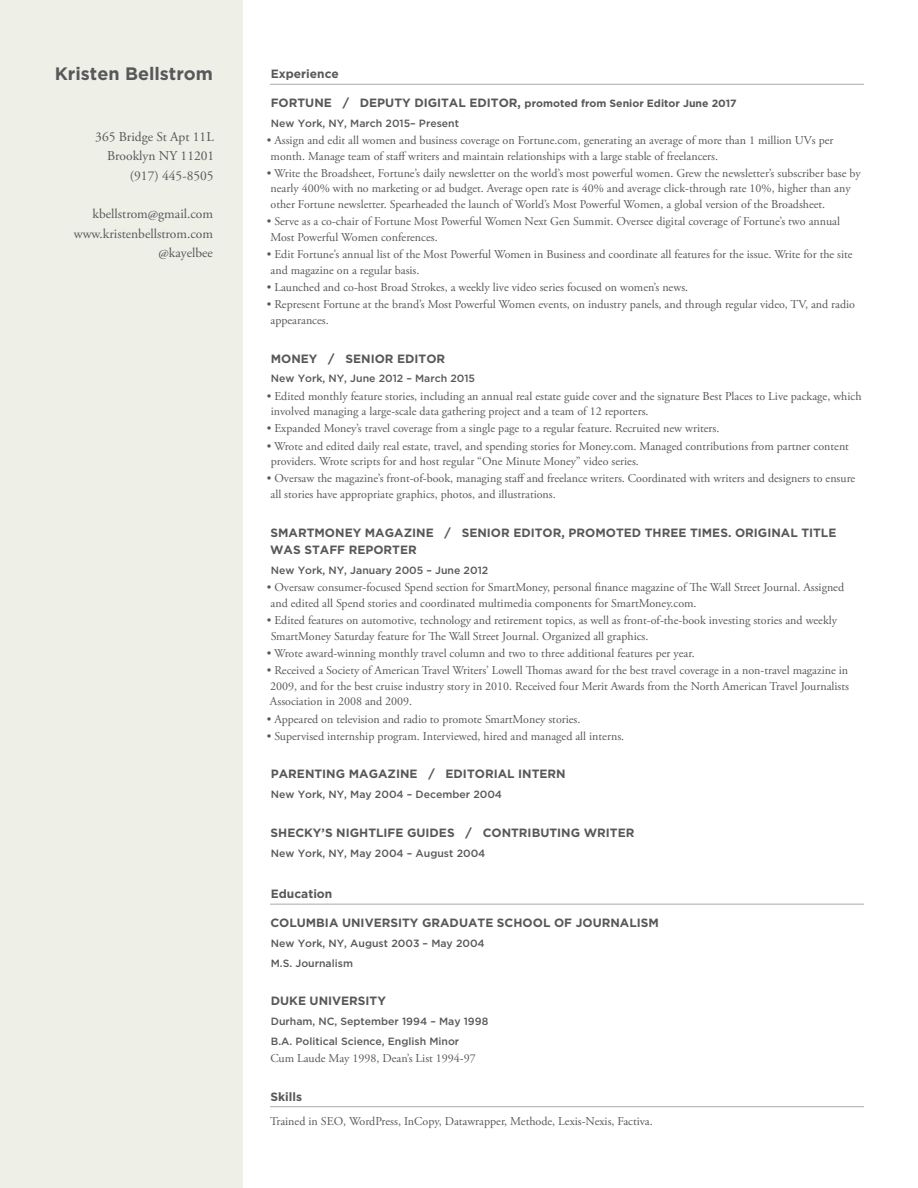
<style>
.page{position:relative;width:918px;height:1188px;background:#fff}
.page>*{position:absolute;margin:0;border:0;box-sizing:border-box;transform-origin:0 0}
.Label{font:700 18px "Gotham";color:#57585a}
.Body{font:13.5px "Adobe Garamond Pro";color:#57585a}
.Body-2{font:12px/15.8px "Adobe Garamond Pro";color:#57585a}
.Section{font:700 12px/17.2px "Gotham";color:#57585a}
.SubTitle{font:500 10.5px "Gotham";color:#57585a}
.t1{font:700 10.5px "Gotham";color:#57585a}
.s1{font-size:12px}
</style>
<div class="page">
<div style="left:0;top:0;width:243px;height:1188px;background:#eeefe7"></div>
<hr style="left:270px;top:84px;width:594px;height:1px;background:#aaabab">
<hr style="left:270px;top:904px;width:594px;height:1px;background:#aaabab">
<hr style="left:270px;top:1106px;width:594px;height:1px;background:#aaabab">
<p class="Label" style="left:55px;top:63px;width:160px">Kristen Bellstrom</p>
<p class="Body" style="left:95px;top:129px;width:120px">365 Bridge St Apt 11L</p>
<p class="Body" style="left:107px;top:148px;width:109px">Brooklyn NY 11201</p>
<p class="Body" style="left:130px;top:167px;width:85px">(917) 445-8505</p>
<p class="Body" style="left:93px;top:206px;width:122px">kbellstrom@gmail.com</p>
<p class="Body" style="left:74px;top:225px;width:141px">www.kristenbellstrom.com</p>
<p class="Body" style="left:159px;top:245px;width:56px">@kayelbee</p>
<p class="Section" style="left:271px;top:65px;width:70px">Experience</p>
<p class="t1" style="left:271px;top:97px;width:468px"><span class="s1">FORTUNE / DEPUTY DIGITAL EDITOR,</span> promoted from Senior Editor June 2017</p>
<p class="SubTitle" style="left:271px;top:117px;width:190px">New York, NY, March 2015– Present</p>
<p class="Body-2" style="left:271px;top:133px;width:564px;text-indent:-4px">• Assign and edit all women and business coverage on Fortune.com, generating an average of more than 1 million UVs per month. Manage team of staff writers and maintain relationships with a large stable of freelancers.</p>
<p class="Body-2" style="left:271px;top:165px;width:592px;text-indent:-4px">• Write the Broadsheet, Fortune’s daily newsletter on the world’s most powerful women. Grew the newsletter’s subscriber base by nearly 400% with no marketing or ad budget. Average open rate is 40% and average click-through rate 10%, higher than any other Fortune newsletter. Spearheaded the launch of World’s Most Powerful Women, a global version of the Broadsheet.</p>
<p class="Body-2" style="left:270px;top:214px;width:571px;text-indent:-4px">• Serve as a co-chair of Fortune Most Powerful Women Next Gen Summit. Oversee digital coverage of Fortune’s two annual<br>Most Powerful Women conferences.</p>
<p class="Body-2" style="left:271px;top:247px;width:584px;text-indent:-4px">• Edit Fortune’s annual list of the Most Powerful Women in Business and coordinate all features for the issue. Write for the site and magazine on a regular basis.</p>
<p class="Body-2" style="left:267px;top:280px;width:423px">• Launched and co-host Broad Strokes, a weekly live video series focused on women’s news.</p>
<p class="Body-2" style="left:271px;top:297px;width:586px;text-indent:-4px">• Represent Fortune at the brand’s Most Powerful Women events, on industry panels, and through regular video, TV, and radio appearances.</p>
<p class="Section" style="left:271px;top:349px;width:176px">MONEY / SENIOR EDITOR</p>
<p class="SubTitle" style="left:271px;top:373px;width:206px">New York, NY, June 2012 – March 2015</p>
<p class="Body-2" style="left:271px;top:388px;width:592px;text-indent:-4px">• Edited monthly feature stories, including an annual real estate guide cover and the signature Best Places to Live package, which involved managing a large-scale data gathering project and a team of 12 reporters.</p>
<p class="Body-2" style="left:267px;top:421px;width:454px">• Expanded Money’s travel coverage from a single page to a regular feature. Recruited new writers.</p>
<p class="Body-2" style="left:271px;top:438px;width:580px;text-indent:-4px">• Wrote and edited daily real estate, travel, and spending stories for Money.com. Managed contributions from partner content providers. Wrote scripts for and host regular “One Minute Money” video series.</p>
<p class="Body-2" style="left:271px;top:471px;width:586px;text-indent:-4px">• Oversaw the magazine’s front-of-book, managing staff and freelance writers. Coordinated with writers and designers to ensure all stories have appropriate graphics, photos, and illustrations.</p>
<p class="Section" style="left:270px;top:524px;width:568px">SMARTMONEY MAGAZINE / SENIOR EDITOR, PROMOTED THREE TIMES. ORIGINAL TITLE<br>WAS STAFF REPORTER</p>
<p class="SubTitle" style="left:271px;top:564px;width:219px">New York, NY, January 2005 – June 2012</p>
<p class="Body-2" style="left:271px;top:580px;width:575px;text-indent:-4px">• Oversaw consumer-focused Spend section for SmartMoney, personal finance magazine of The Wall Street Journal. Assigned and edited all Spend stories and coordinated multimedia components for SmartMoney.com.</p>
<p class="Body-2" style="left:271px;top:613px;width:568px;text-indent:-4px">• Edited features on automotive, technology and retirement topics, as well as front-of-the-book investing stories and weekly<br>SmartMoney Saturday feature for The Wall Street Journal. Organized all graphics.</p>
<p class="Body-2" style="left:267px;top:646px;width:429px">• Wrote award-winning monthly travel column and two to three additional features per year.</p>
<p class="Body-2" style="left:267px;top:663px;width:584px;text-align:justify">• Received a Society of American Travel Writers’ Lowell Thomas award for the best travel coverage in a non-travel magazine in 2009, and for the best cruise industry story in 2010. Received four Merit Awards from the North American Travel Journalists Association in 2008 and 2009.</p>
<p class="Body-2" style="left:267px;top:711px;width:315px">• Appeared on television and radio to promote SmartMoney stories.</p>
<p class="Body-2" style="left:267px;top:728px;width:359px">• Supervised internship program. Interviewed, hired and managed all interns.</p>
<p class="Section" style="left:271px;top:765px;width:296px">PARENTING MAGAZINE / EDITORIAL INTERN</p>
<p class="SubTitle" style="left:271px;top:789px;width:233px">New York, NY, May 2004 – December 2004</p>
<p class="Section" style="left:271px;top:824px;width:365px">SHECKY’S NIGHTLIFE GUIDES / CONTRIBUTING WRITER</p>
<p class="SubTitle" style="left:271px;top:847px;width:216px">New York, NY, May 2004 – August 2004</p>
<p class="Section" style="left:271px;top:885px;width:63px">Education</p>
<p class="Section" style="left:270px;top:914px;width:390px">COLUMBIA UNIVERSITY GRADUATE SCHOOL OF JOURNALISM</p>
<p class="SubTitle" style="left:271px;top:937px;width:215px">New York, NY, August 2003 – May 2004</p>
<p class="SubTitle" style="left:271px;top:957px;width:84px">M.S. Journalism</p>
<p class="Section" style="left:271px;top:992px;width:117px">DUKE UNIVERSITY</p>
<p class="SubTitle" style="left:271px;top:1016px;width:219px">Durham, NC, September 1994 – May 1998</p>
<p class="SubTitle" style="left:271px;top:1035px;width:190px">B.A. Political Science, English Minor</p>
<p class="Body-2" style="left:270px;top:1051px;width:207px">Cum Laude May 1998, Dean’s List 1994-97</p>
<p class="Section" style="left:271px;top:1088px;width:33px">Skills</p>
<p class="Body-2" style="left:270px;top:1114px;width:384px">Trained in SEO, WordPress, InCopy, Datawrapper, Methode, Lexis-Nexis, Factiva.</p>
</div>
